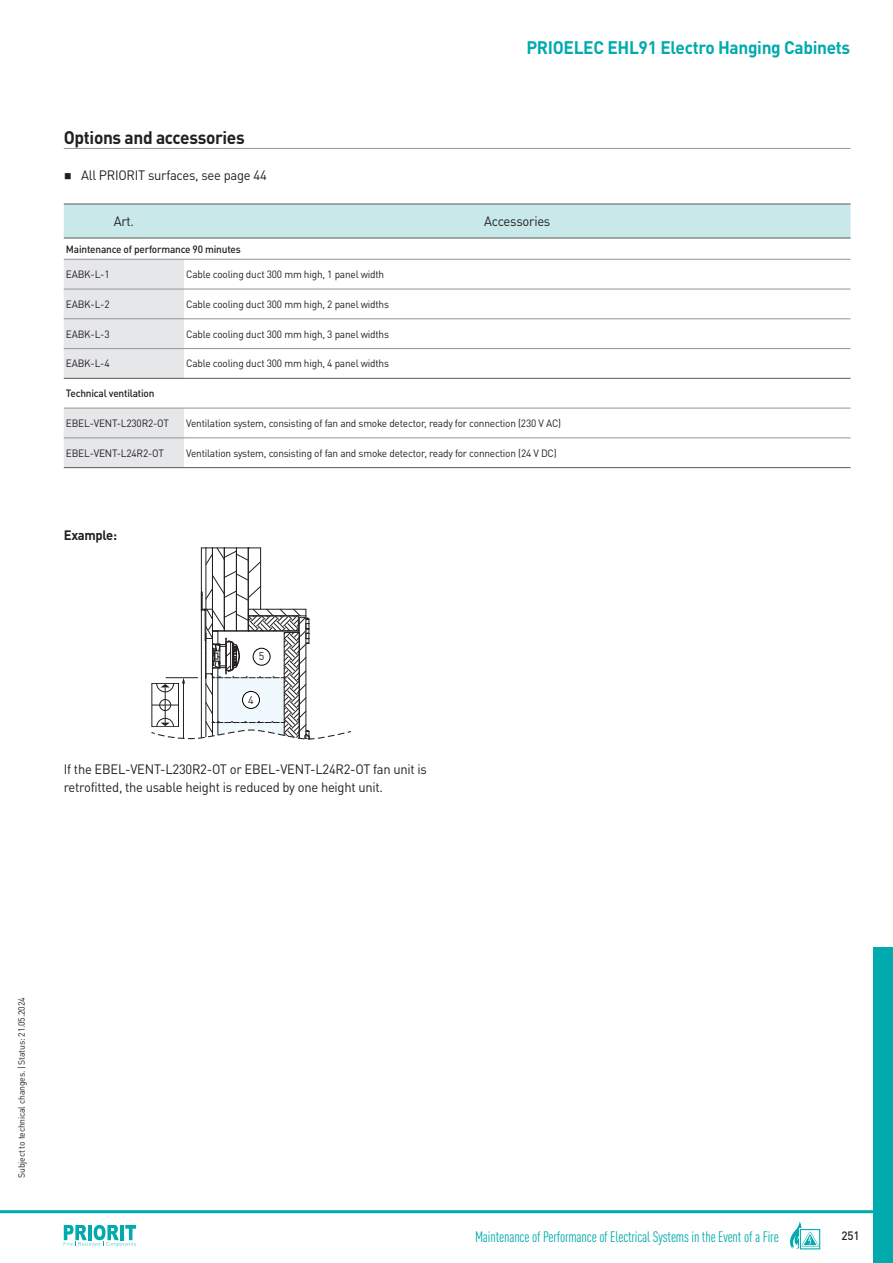
<style>
.page{position:relative;width:893px;height:1263px;background:#fff}
.page>*{position:absolute;margin:0;border:0;box-sizing:border-box;transform-origin:0 0}
.t1{font:700 18px "DINOT";letter-spacing:-.02em;color:#00aaad;scale:.96 1}
.t2{font:700 18px "DINOT";letter-spacing:-.02em;color:#231f20;scale:.96 1}
.t3{font:condensed 15px "DINOT";letter-spacing:-.01em;color:#00aaad}
.t4{font:13.5px/18px "DINOT";letter-spacing:-.02em;color:#231f20;scale:.96 1}
.t5{font:700 13.5px "DINOT";letter-spacing:-.02em;color:#231f20;scale:.96 1}
.t6{font:500 12px "DINOT";color:#231f20;scale:.96 1}
.t7{font:11.1px "DINOT";color:#231f20;scale:.96 1}
.t8{font:10.5px "DINOT";letter-spacing:-.02em;color:#231f20;scale:.96 1}
.t9{font:500 10.5px "DINOT";letter-spacing:-.02em;color:#231f20;scale:.96 1}
.t10{font:9px "DINOT";letter-spacing:-.02em;color:#231f20;scale:.96 1}
</style>
<div class="page">
<hr style="left:64px;top:148px;width:786px;height:1px;background:#939598">
<div style="left:64px;top:205px;width:786px;height:33px;background:#c8e8ea"></div>
<svg style="left:64px;top:260px;width:786px;height:207px"></svg>
<hr style="left:64px;top:204px;width:786px;height:1px;background:#57585a">
<hr style="left:64px;top:238px;width:786px;height:1px;background:#57585a">
<hr style="left:64px;top:259px;width:120px;height:1px;background:#939598">
<hr style="left:64px;top:289px;width:120px;height:1px;background:#939598">
<hr style="left:64px;top:319px;width:120px;height:1px;background:#939598">
<hr style="left:64px;top:348px;width:120px;height:1px;background:#939598">
<hr style="left:184px;top:259px;width:666px;height:1px;background:#939598">
<hr style="left:184px;top:289px;width:666px;height:1px;background:#939598">
<hr style="left:184px;top:319px;width:666px;height:1px;background:#939598">
<hr style="left:184px;top:348px;width:666px;height:1px;background:#939598">
<hr style="left:64px;top:378px;width:786px;height:1px;background:#57585a">
<hr style="left:64px;top:408px;width:786px;height:1px;background:#939598">
<hr style="left:64px;top:438px;width:786px;height:1px;background:#939598">
<hr style="left:64px;top:467px;width:786px;height:1px;background:#57585a">
<hr style="left:260px;top:548px;width:1px;height:61px;background:#231f20">
<hr style="left:201px;top:548px;width:1px;height:63px;background:#231f20">
<hr style="left:205px;top:548px;width:1px;height:61px;background:#231f20">
<hr style="left:212px;top:548px;width:1px;height:61px;background:#231f20">
<hr style="left:224px;top:548px;width:1px;height:83px;background:#231f20">
<hr style="left:248px;top:548px;width:1px;height:61px;background:#231f20">
<hr style="left:236px;top:548px;width:1px;height:83px;background:#231f20">
<svg style="left:201px;top:547px;width:60px;height:33px"></svg>
<svg style="left:151px;top:586px;width:200px;height:154px"></svg>
<hr style="left:0;top:1210px;width:893px;height:3px;background:#00aaad">
<svg style="left:64px;top:1225px;width:72px;height:22px"></svg>
<div style="left:874px;top:947px;width:19px;height:316px;background:#00aaad"></div>
<svg style="left:799px;top:1229px;width:22px;height:21px"></svg>
<div style="left:800px;top:1229px;width:20px;height:20px;border:1px solid #00aaad"></div>
<svg style="left:790px;top:1222px;width:28px;height:27px"></svg>
<h1 class="t1" style="left:526px;top:39px;width:339px">PRIOELEC EHL91 Electro Hanging Cabinets</h1>
<h1 class="t2" style="left:64px;top:129px;width:190px">Options and accessories</h1>
<p class="t4" style="left:64px;top:167px;width:213px">■ All PRIORIT surfaces, see page 44</p>
<p class="t4" style="left:114px;top:213px;width:23px">Art.</p>
<p class="t4" style="left:484px;top:213px;width:70px">Accessories</p>
<p class="t9" style="left:66px;top:245px;width:184px">Maintenance of performance 90 minutes</p>
<p class="t8" style="left:66px;top:270px;width:47px">EABK-L-1</p>
<p class="t8" style="left:186px;top:270px;width:208px">Cable cooling duct 300 mm high, 1 panel width</p>
<p class="t8" style="left:66px;top:299px;width:47px">EABK-L-2</p>
<p class="t8" style="left:186px;top:299px;width:213px">Cable cooling duct 300 mm high, 2 panel widths</p>
<p class="t8" style="left:66px;top:329px;width:47px">EABK-L-3</p>
<p class="t8" style="left:186px;top:329px;width:213px">Cable cooling duct 300 mm high, 3 panel widths</p>
<p class="t8" style="left:66px;top:359px;width:47px">EABK-L-4</p>
<p class="t8" style="left:186px;top:359px;width:213px">Cable cooling duct 300 mm high, 4 panel widths</p>
<p class="t9" style="left:66px;top:390px;width:94px">Technical ventilation</p>
<p class="t8" style="left:66px;top:419px;width:109px">EBEL-VENT-L230R2-OT</p>
<p class="t8" style="left:186px;top:419px;width:392px">Ventilation system, consisting of fan and smoke detector, ready for connection (230 V AC)</p>
<p class="t8" style="left:66px;top:448px;width:104px">EBEL-VENT-L24R2-OT</p>
<p class="t8" style="left:186px;top:448px;width:388px">Ventilation system, consisting of fan and smoke detector, ready for connection (24 V DC)</p>
<p class="t5" style="left:64px;top:529px;width:57px">Example:</p>
<p class="t7" style="left:259px;top:651px;width:7px">5</p>
<p class="t7" style="left:248px;top:695px;width:7px">4</p>
<p class="t4" style="left:64px;top:761px;width:380px">If the EBEL-VENT-L230R2-OT or EBEL-VENT-L24R2-OT fan unit is retrofitted, the usable height is reduced by one height unit.</p>
<p class="t10" style="left:17px;top:1178px;width:189px;rotate:-90deg">Subject to technical changes. | Status: 21.05.2024</p>
<h2 class="t3" style="left:475px;top:1230px;width:305px">Maintenance of Performance of Electrical Systems in the Event of a Fire</h2>
<p class="t6" style="left:841px;top:1232px;width:20px">251</p>
</div>
